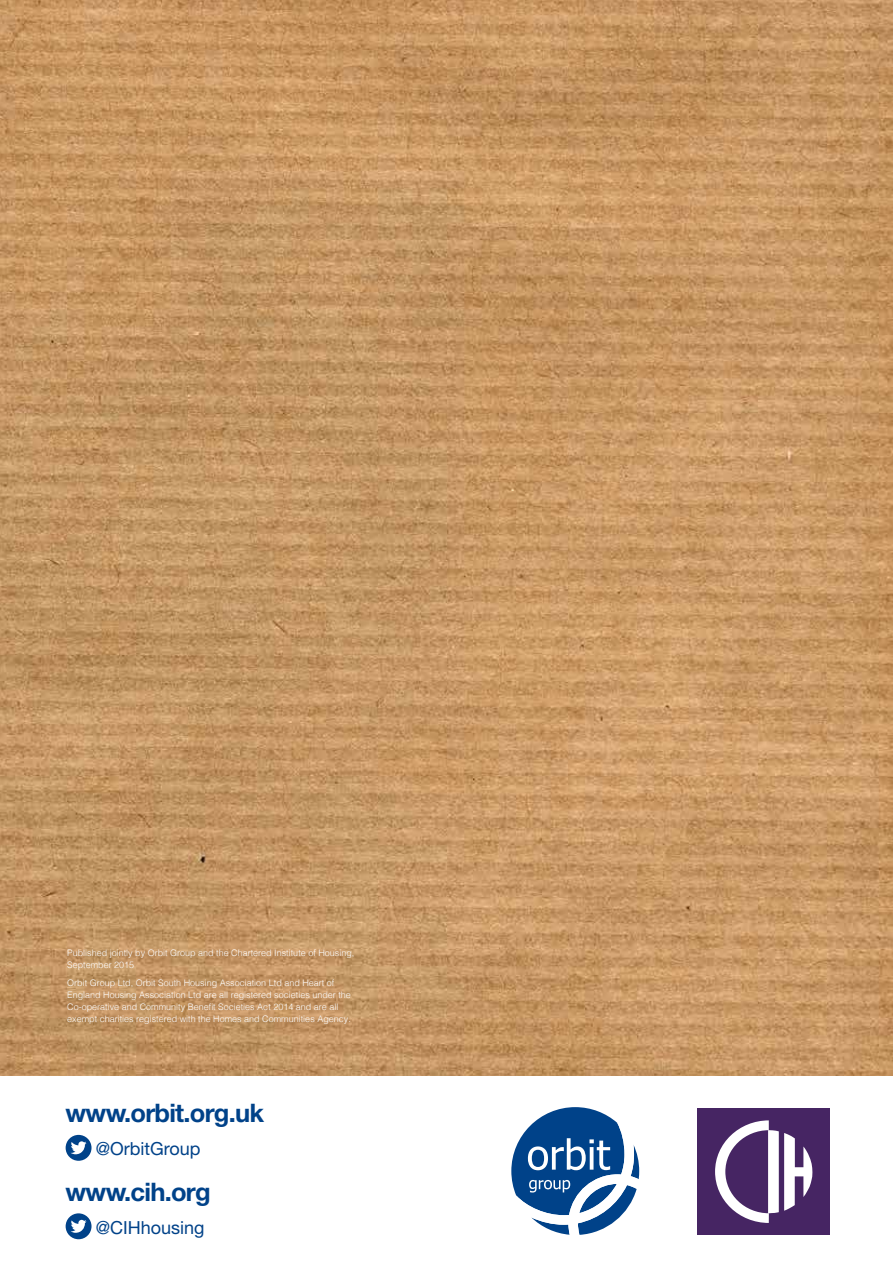
<style>
.page{position:relative;width:893px;height:1263px;background:#fff}
.page>*{position:absolute;margin:0;border:0;box-sizing:border-box;transform-origin:0 0}
.t1{font:700 25.5px "Helvetica Neue LT Std";letter-spacing:-.03em;color:#004289}
.t2{font:18px "Helvetica Neue LT Std";color:#004289}
.t3{font:300 9px/12px "Helvetica";color:#fff}
</style>
<div class="page">
<img style="left:0;top:0;width:893px;height:1076px">
<div style="left:66px;top:1135px;width:26px;height:26px;background:#004289;border-radius:50%"></div>
<svg style="left:71px;top:1141px;width:16px;height:13px"></svg>
<div style="left:66px;top:1213px;width:26px;height:26px;background:#004289;border-radius:50%"></div>
<svg style="left:71px;top:1220px;width:16px;height:13px"></svg>
<div style="left:697px;top:1108px;width:133px;height:127px;background:#462563"></div>
<svg style="left:715px;top:1120px;width:97px;height:103px"></svg>
<svg style="left:511px;top:1107px;width:128px;height:128px"></svg>
<p class="t3" style="left:67px;top:946px;width:289px">Published jointly by Orbit Group and the Chartered Institute of Housing,<br>September 2015</p>
<p class="t3" style="left:67px;top:976px;width:285px">Orbit Group Ltd, Orbit South Housing Association Ltd and Heart of England Housing Association Ltd are all registered societies under the Co-operative and Community Benefit Societies Act 2014 and are all exempt charities registered with the Homes and Communities Agency.</p>
<h1 class="t1" style="left:66px;top:1097px;width:200px">www.orbit.org.uk</h1>
<h2 class="t2" style="left:96px;top:1138px;width:106px">@OrbitGroup</h2>
<h1 class="t1" style="left:66px;top:1176px;width:147px">www.cih.org</h1>
<h2 class="t2" style="left:96px;top:1217px;width:110px">@CIHhousing</h2>
</div>
